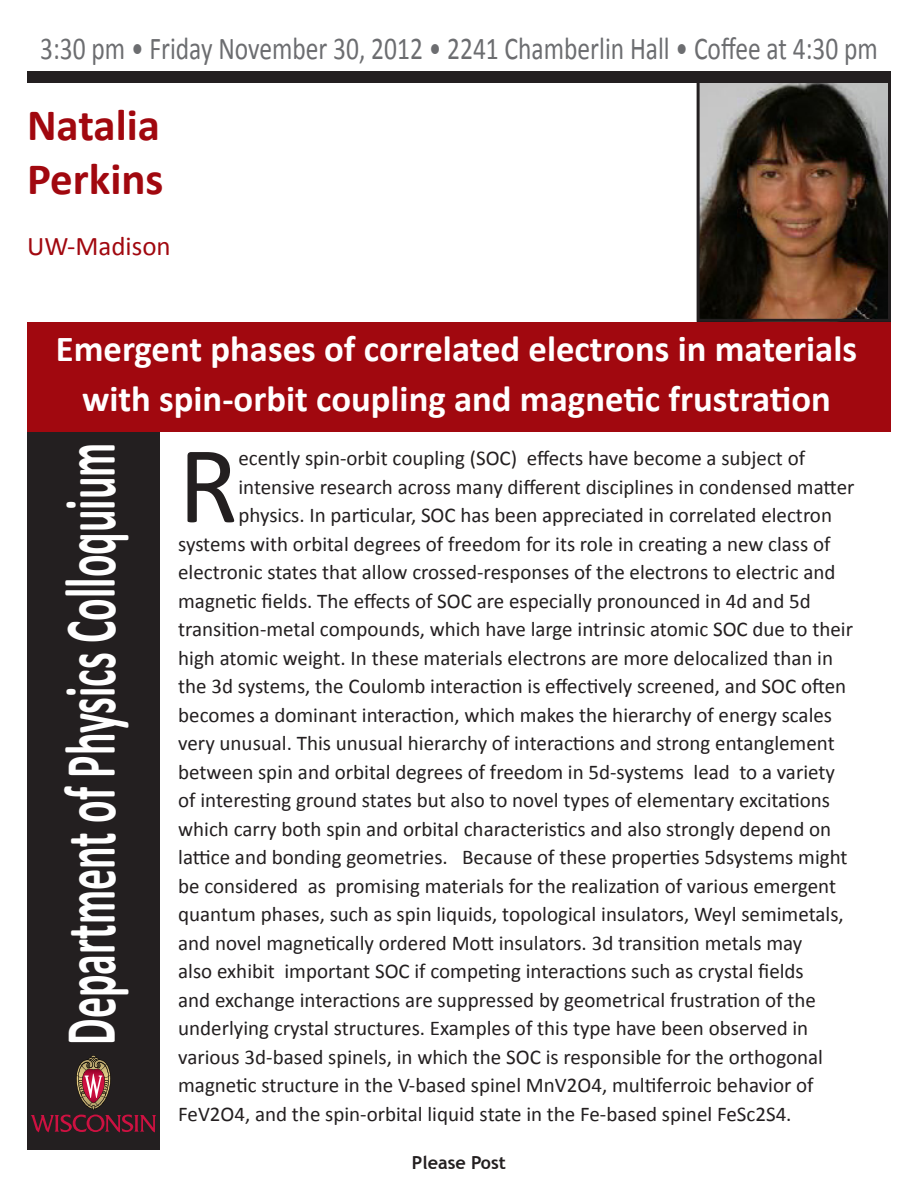
<style>
.page{position:relative;width:918px;height:1188px;background:#fff}
.page>*{position:absolute;margin:0;border:0;box-sizing:border-box;transform-origin:0 0}
.Abstract{font:110.85px "Calibri";color:#231f20}
.t1{font:700 73.5px "Calibri";color:#fff;scale:.57 1}
.colloquium{font:700 45px/54px "Calibri";color:#a1080f}
.t2{font:700 36.75px/49.5px "Calibri";color:#fff;text-align:center}
.colloquium-2{font:31.8px "Calibri";color:#6c6d70;scale:.8 1}
.colloquium-3{font:27px "Calibri";color:#a1080f}
.Abstract-2{font:21px "Calibri";color:#231f20}
.t3{font:700 18px "Trebuchet MS";color:#231f20}
</style>
<div class="page">
<div style="left:27px;top:360px;width:133px;height:790px;background:#231f20"></div>
<div style="left:27px;top:322px;width:864px;height:110px;background:#a1080f"></div>
<svg style="left:31px;top:1055px;width:125px;height:78px"></svg>
<img style="left:701px;top:82px;width:186px;height:236px">
<div style="left:27px;top:71px;width:864px;height:11px;background:#231f20"></div>
<div style="left:697px;top:75px;width:194px;height:247px;border:3px solid #231f20"></div>
<p class="colloquium-2" style="left:40px;top:28px;width:1049px">3:30 pm • Friday November 30, 2012 • 2241 Chamberlin Hall • Coffee at 4:30 pm</p>
<p class="colloquium" style="left:27px;top:98px;width:138px">Natalia<br>Perkins</p>
<p class="colloquium-3" style="left:27px;top:229px;width:145px">UW-Madison</p>
<p class="t2" style="left:56px;top:324px;width:803px">Emergent phases of correlated electrons in materials with spin-orbit coupling and magnetic frustration</p>
<h2 class="t1" style="left:43px;top:1045px;width:1058px;rotate:-90deg">Department of Physics Colloquium</h2>
<p class="Abstract" style="left:178px;top:415px;width:62px">R</p>
<p class="Abstract-2" style="left:238px;top:445px;width:568px">ecently spin-orbit coupling (SOC) effects have become a subject of</p>
<p class="Abstract-2" style="left:238px;top:473px;width:618px">intensive research across many different disciplines in condensed matter</p>
<p class="Abstract-2" style="left:238px;top:502px;width:595px">physics. In particular, SOC has been appreciated in correlated electron</p>
<p class="Abstract-2" style="left:178px;top:530px;width:654px">systems with orbital degrees of freedom for its role in creating a new class of</p>
<p class="Abstract-2" style="left:178px;top:559px;width:659px">electronic states that allow crossed-responses of the electrons to electric and</p>
<p class="Abstract-2" style="left:178px;top:587px;width:634px">magnetic fields. The effects of SOC are especially pronounced in 4d and 5d</p>
<p class="Abstract-2" style="left:178px;top:616px;width:676px">transition-metal compounds, which have large intrinsic atomic SOC due to their</p>
<p class="Abstract-2" style="left:178px;top:644px;width:656px">high atomic weight. In these materials electrons are more delocalized than in</p>
<p class="Abstract-2" style="left:178px;top:673px;width:670px">the 3d systems, the Coulomb interaction is effectively screened, and SOC often</p>
<p class="Abstract-2" style="left:178px;top:701px;width:655px">becomes a dominant interaction, which makes the hierarchy of energy scales</p>
<p class="Abstract-2" style="left:178px;top:730px;width:658px">very unusual. This unusual hierarchy of interactions and strong entanglement</p>
<p class="Abstract-2" style="left:178px;top:758px;width:658px">between spin and orbital degrees of freedom in 5d-systems lead to a variety</p>
<p class="Abstract-2" style="left:178px;top:787px;width:653px">of interesting ground states but also to novel types of elementary excitations</p>
<p class="Abstract-2" style="left:178px;top:815px;width:655px">which carry both spin and orbital characteristics and also strongly depend on</p>
<p class="Abstract-2" style="left:178px;top:844px;width:671px">lattice and bonding geometries. Because of these properties 5dsystems might</p>
<p class="Abstract-2" style="left:178px;top:872px;width:659px">be considered as promising materials for the realization of various emergent</p>
<p class="Abstract-2" style="left:178px;top:901px;width:667px">quantum phases, such as spin liquids, topological insulators, Weyl semimetals,</p>
<p class="Abstract-2" style="left:178px;top:929px;width:626px">and novel magnetically ordered Mott insulators. 3d transition metals may</p>
<p class="Abstract-2" style="left:178px;top:958px;width:627px">also exhibit important SOC if competing interactions such as crystal fields</p>
<p class="Abstract-2" style="left:178px;top:986px;width:639px">and exchange interactions are suppressed by geometrical frustration of the</p>
<p class="Abstract-2" style="left:178px;top:1015px;width:632px">underlying crystal structures. Examples of this type have been observed in</p>
<p class="Abstract-2" style="left:178px;top:1043px;width:646px">various 3d-based spinels, in which the SOC is responsible for the orthogonal</p>
<p class="Abstract-2" style="left:178px;top:1072px;width:637px">magnetic structure in the V-based spinel MnV2O4, multiferroic behavior of</p>
<p class="Abstract-2" style="left:178px;top:1100px;width:615px">FeV2O4, and the spin-orbital liquid state in the Fe-based spinel FeSc2S4.</p>
<p class="t3" style="left:412px;top:1151px;width:96px">Please Post</p>
</div>
